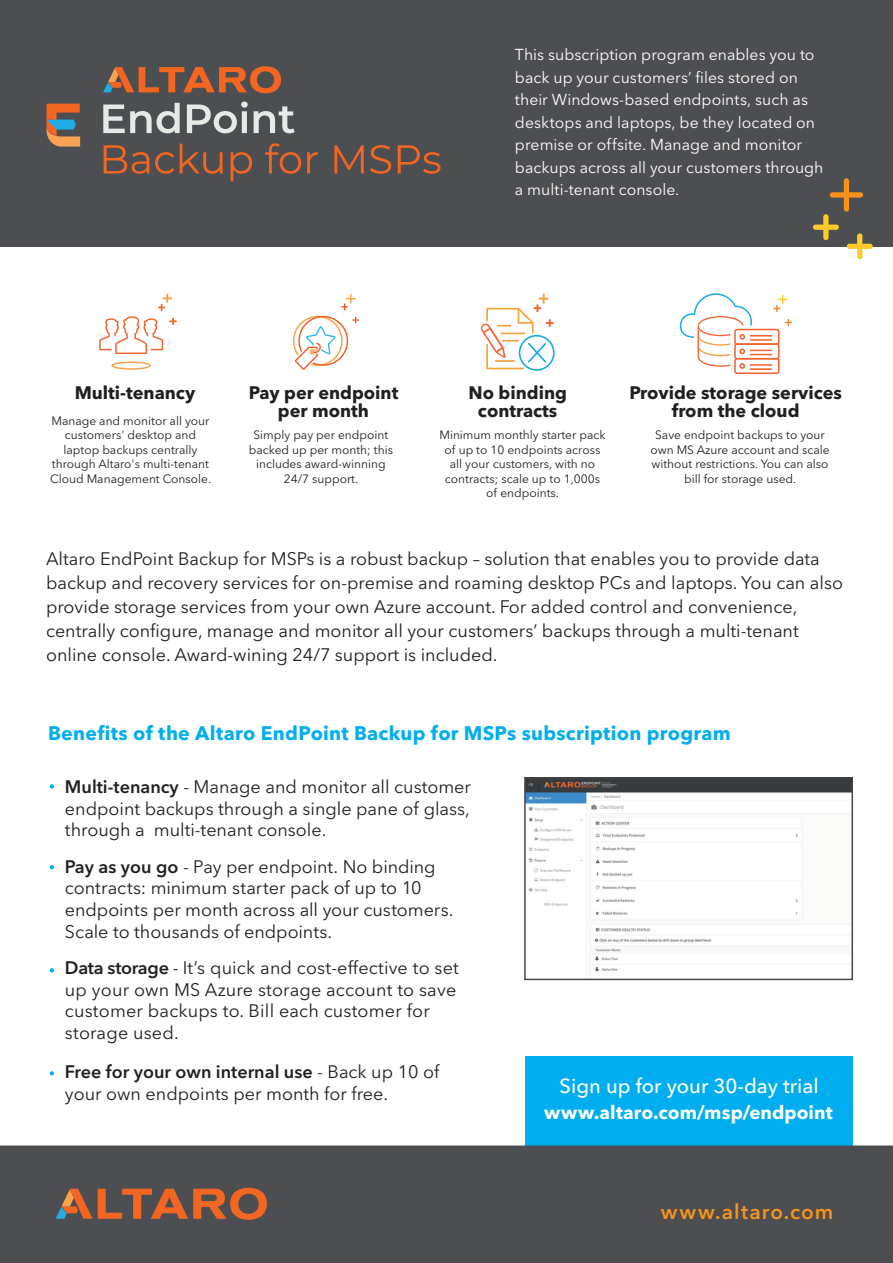
<style>
.page{position:relative;width:893px;height:1263px;background:#fff}
.page>*{position:absolute;margin:0;border:0;box-sizing:border-box;transform-origin:0 0}
.t1{font:600 20.85px "Avenir Next LT Pro";letter-spacing:.05em;color:#f7931d}
.t2{font:500 20.25px "Avenir Next LT Pro";color:#fff}
.t3{font:700 19.5px "Avenir Next LT Pro";letter-spacing:.015em;color:#00aeef}
.t4{font:700 18.75px "Avenir Next LT Pro";letter-spacing:.005em;color:#fff}
.t5{font:18px/21.6px "Avenir Next LT Pro";color:#231f20}
.t6{font:700 18px/18px "Avenir Next LT Pro";color:#231f20;text-align:center}
.t7{font:15.75px/22.5px "Avenir Next LT Pro";letter-spacing:.005em;color:#fff}
.t8{font:12px/14.4px "Avenir Next LT Pro";color:#231f20;text-align:center}
.s1{font-weight:600}
</style>
<div class="page">
<img style="left:525px;top:779px;width:327px;height:202px">
<div style="left:0;top:0;width:893px;height:246px;background:#4c4e51"></div>
<div style="left:830px;top:192px;width:33px;height:6px;background:#f7931d;border-radius:3px"></div>
<div style="left:844px;top:178px;width:5px;height:34px;background:#f7931d;border-radius:3px"></div>
<div style="left:813px;top:225px;width:26px;height:5px;background:#fecc29;border-radius:3px"></div>
<div style="left:823px;top:214px;width:5px;height:26px;background:#fecc29;border-radius:3px"></div>
<div style="left:847px;top:244px;width:26px;height:5px;background:#fecc29;border-radius:3px"></div>
<div style="left:857px;top:233px;width:5px;height:26px;background:#fecc29;border-radius:3px"></div>
<div style="left:525px;top:1056px;width:327px;height:99px;background:#00aeef"></div>
<svg style="left:99px;top:294px;width:78px;height:60px"></svg>
<svg style="left:111px;top:361px;width:40px;height:9px"></svg>
<svg style="left:293px;top:294px;width:66px;height:76px"></svg>
<svg style="left:50px;top:784px;width:4px;height:4px"></svg>
<svg style="left:50px;top:865px;width:4px;height:4px"></svg>
<svg style="left:50px;top:968px;width:4px;height:4px"></svg>
<svg style="left:50px;top:1071px;width:4px;height:4px"></svg>
<svg style="left:680px;top:293px;width:112px;height:81px"></svg>
<div style="left:0;top:1145px;width:893px;height:118px;background:#4c4e51"></div>
<svg style="left:98px;top:1188px;width:169px;height:32px"></svg>
<svg style="left:56px;top:1188px;width:36px;height:31px"></svg>
<svg style="left:480px;top:294px;width:75px;height:77px"></svg>
<svg style="left:47px;top:104px;width:33px;height:43px"></svg>
<svg style="left:103px;top:103px;width:77px;height:30px"></svg>
<svg style="left:187px;top:102px;width:61px;height:31px"></svg>
<svg style="left:254px;top:106px;width:41px;height:27px"></svg>
<svg style="left:103px;top:66px;width:178px;height:27px"></svg>
<svg style="left:104px;top:145px;width:45px;height:29px"></svg>
<svg style="left:155px;top:152px;width:19px;height:22px"></svg>
<svg style="left:180px;top:144px;width:43px;height:30px"></svg>
<svg style="left:231px;top:152px;width:21px;height:29px"></svg>
<svg style="left:265px;top:143px;width:36px;height:31px"></svg>
<svg style="left:307px;top:152px;width:11px;height:21px"></svg>
<svg style="left:334px;top:145px;width:30px;height:28px"></svg>
<svg style="left:370px;top:145px;width:21px;height:29px"></svg>
<svg style="left:398px;top:145px;width:42px;height:29px"></svg>
<div style="left:524px;top:777px;width:329px;height:203px;border:1px solid #434648"></div>
<p class="t7" style="left:515px;top:43px;width:310px">This subscription program enables you to back up your customers’ files stored on their Windows-based endpoints, such as desktops and laptops, be they located on premise or offsite. Manage and monitor backups across all your customers through a multi-tenant console.</p>
<p class="t6" style="left:75px;top:383px;width:122px">Multi-tenancy</p>
<p class="t6" style="left:630px;top:383px;width:214px">Provide storage services from the cloud</p>
<p class="t6" style="left:249px;top:383px;width:151px">Pay per endpoint per month</p>
<p class="t6" style="left:468px;top:383px;width:100px">No binding contracts</p>
<p class="t8" style="left:50px;top:413px;width:163px">Manage and monitor all your customers' desktop and laptop backups centrally through Altaro's multi-tenant<br>Cloud Management Console.</p>
<p class="t8" style="left:249px;top:428px;width:146px">Simply pay per endpoint backed up per month; this includes award-winning<br>24/7 support.</p>
<p class="t8" style="left:439px;top:428px;width:168px">Minimum monthly starter pack of up to 10 endpoints across all your customers, with no contracts; scale up to 1,000s of endpoints.</p>
<p class="t8" style="left:650px;top:428px;width:181px">Save endpoint backups to your own MS Azure account and scale without restrictions. You can also bill for storage used.</p>
<p class="t5" style="left:46px;top:546px;width:798px;line-height:24px">Altaro EndPoint Backup for MSPs is a robust backup – solution that enables you to provide data backup and recovery services for on-premise and roaming desktop PCs and laptops. You can also provide storage services from your own Azure account. For added control and convenience, centrally configure, manage and monitor all your customers’ backups through a multi-tenant online console. Award-wining 24/7 support is included.</p>
<p class="t3" style="left:48px;top:721px;width:684px">Benefits of the Altaro EndPoint Backup for MSPs subscription program</p>
<p class="t5" style="left:65px;top:776px;width:408px;text-align:justify"><span class="s1">Multi-tenancy</span> - Manage and monitor all customer endpoint backups through a single pane of glass, through a multi-tenant console.</p>
<p class="t5" style="left:65px;top:856px;width:390px"><span class="s1">Pay as you go</span> - Pay per endpoint. No binding contracts: minimum starter pack of up to 10 endpoints per month across all your customers.<br>Scale to thousands of endpoints.</p>
<p class="t5" style="left:65px;top:957px;width:395px"><span class="s1">Data storage</span> - It’s quick and cost-effective to set up your own MS Azure storage account to save customer backups to. Bill each customer for storage used.</p>
<p class="t5" style="left:65px;top:1061px;width:376px"><span class="s1">Free for your own internal use</span> - Back up 10 of your own endpoints per month for free.</p>
<p class="t2" style="left:560px;top:1074px;width:261px">Sign up for your 30-day trial</p>
<p class="t4" style="left:544px;top:1101px;width:290px">www.altaro.com/msp/endpoint</p>
<p class="t1" style="left:661px;top:1199px;width:174px">www.altaro.com</p>
</div>
